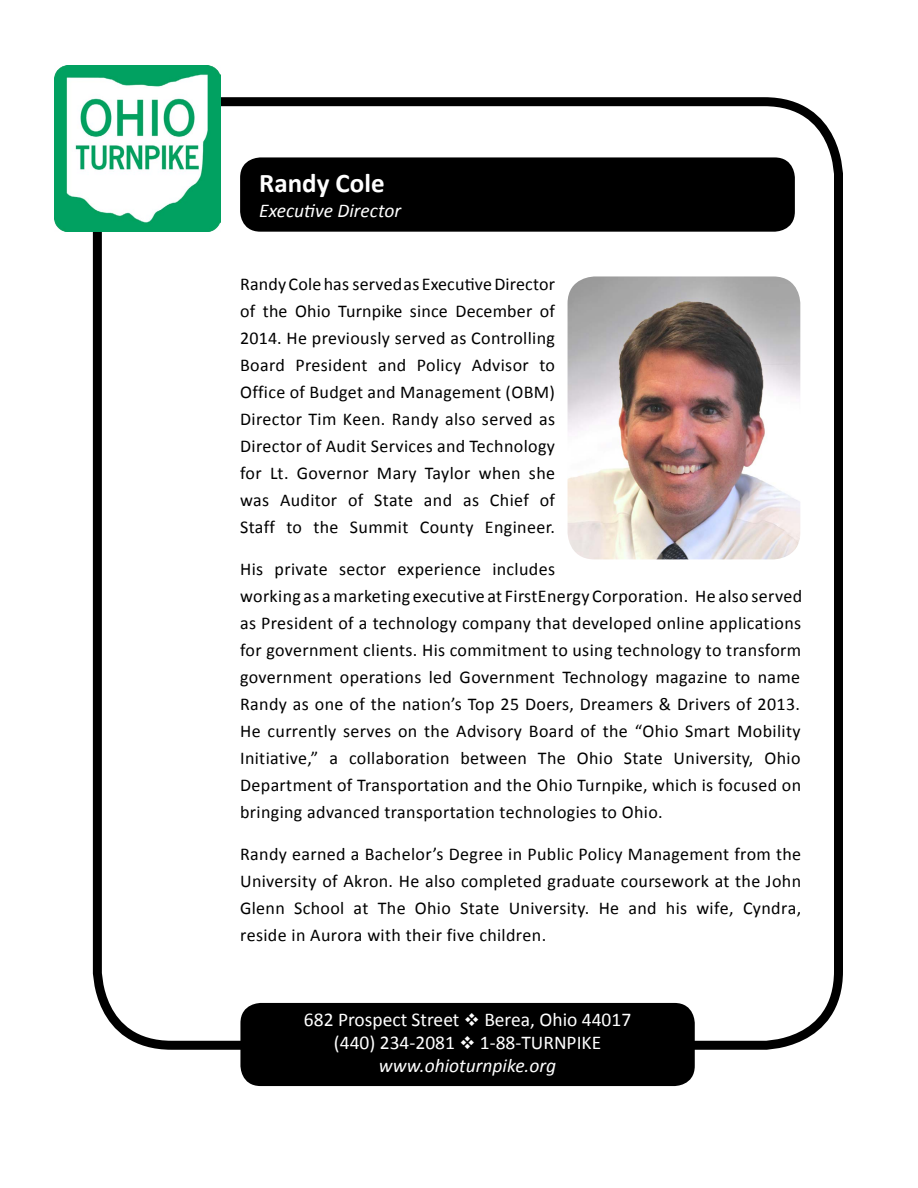
<style>
.page{position:relative;width:918px;height:1188px;background:#fff}
.page>*{position:absolute;margin:0;border:0;box-sizing:border-box;transform-origin:0 0}
.t1{font:700 27px "Calibri";color:#fff}
.t2{font:19.5px/23.4px "Calibri";color:#fff;text-align:center}
.t3{font:italic 19.5px "Calibri";color:#fff}
.t4{font:18px/27px "Calibri";letter-spacing:.02em;color:#000;text-align:justify}
.s1{font-style:italic}
</style>
<div class="page">
<div style="left:93px;top:97px;width:750px;height:953px;border:9px solid #000;border-radius:74px"></div>
<div style="left:240px;top:157px;width:555px;height:75px;background:#000;border-radius:20px"></div>
<img style="left:54px;top:65px;width:166px;height:167px">
<div style="left:240px;top:1003px;width:455px;height:83px;background:#000;border-radius:20px"></div>
<img style="left:568px;top:276px;width:232px;height:283px">
<h1 class="t1" style="left:259px;top:166px;width:127px">Randy Cole</h1>
<p class="t3" style="left:259px;top:197px;width:143px">Executive Director</p>
<p class="t4" style="left:240px;top:271px;width:316px">Randy Cole has served as Executive Director of the Ohio Turnpike since December of 2014. He previously served as Controlling Board President and Policy Advisor to Office of Budget and Management (OBM)<br>Director Tim Keen. Randy also served as Director of Audit Services and Technology for Lt. Governor Mary Taylor when she was Auditor of State and as Chief of Staff to the Summit County Engineer.</p>
<p class="t4" style="left:240px;top:556px;width:563px;text-align:left">His private sector experience includes<br>working as amarketing executive at FirstEnergy Corporation. He also served as President of a technology company that developed online applications for government clients. His commitment to using technology to transform government operations led Government Technology magazine to name Randy as one of the nation’s Top 25 Doers, Dreamers &amp; Drivers of 2013.<br>He currently serves on the Advisory Board of the “Ohio Smart Mobility Initiative,” a collaboration between The Ohio State University, Ohio Department of Transportation and the Ohio Turnpike, which is focused on bringing advanced transportation technologies to Ohio.</p>
<p class="t4" style="left:240px;top:841px;width:563px">Randy earned a Bachelor’s Degree in Public Policy Management from the University of Akron. He also completed graduate coursework at the John Glenn School at The Ohio State University. He and his wife, Cyndra, reside in Aurora with their five children.</p>
<p class="t2" style="left:304px;top:1007px;width:329px">682 Prospect Street ❖ Berea, Ohio 44017 (440) 234-2081 ❖ 1-88-TURNPIKE <span class="s1">www.ohioturnpike.org</span></p>
</div>
